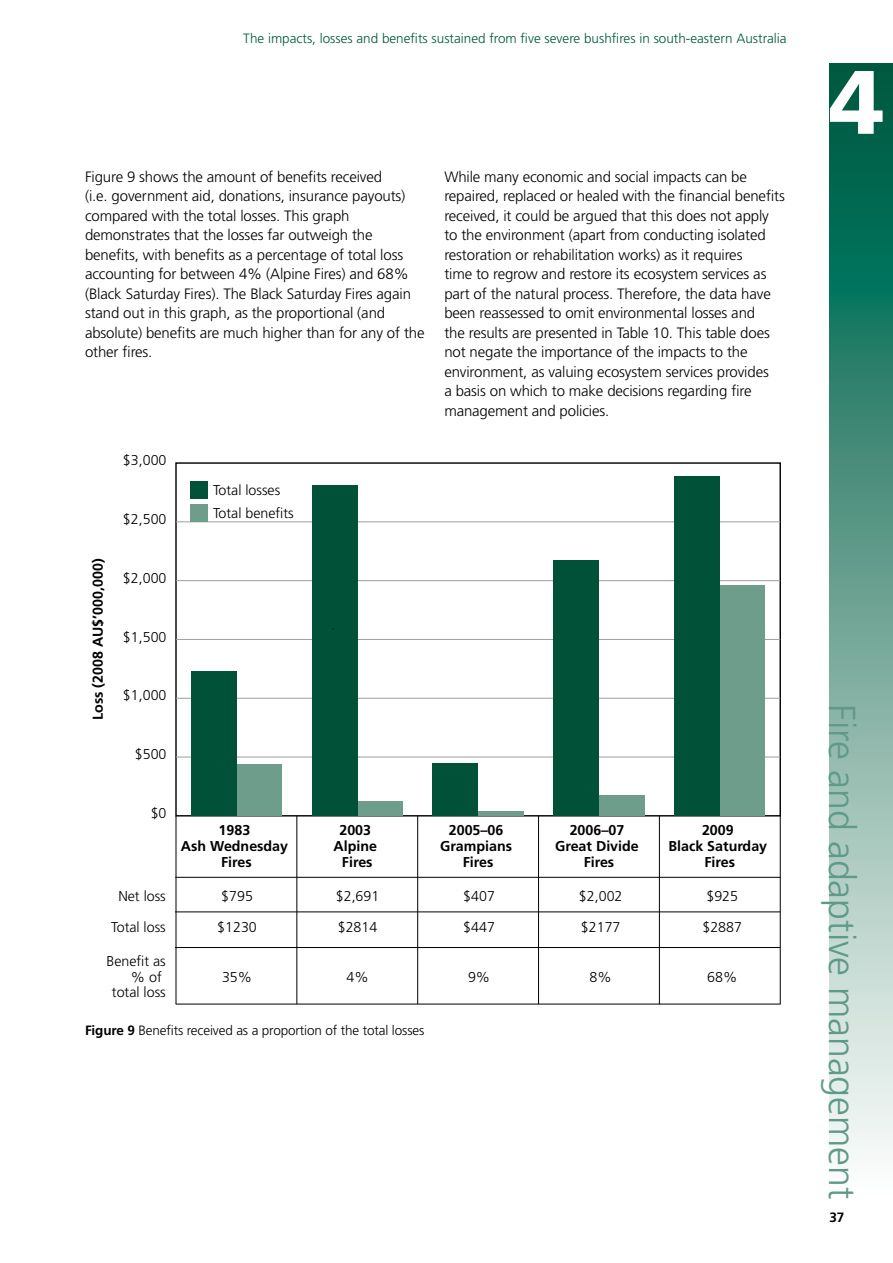
<style>
.page{position:relative;width:893px;height:1263px;background:#fff}
.page>*{position:absolute;margin:0;border:0;box-sizing:border-box;transform-origin:0 0}
.t1{font:900 90px "Frutiger";color:#fff}
.t2{font:300 37.5px "Frutiger";color:#5f9a89}
.t3{font:300 15px/19.5px "Frutiger";letter-spacing:-.01em;color:#000}
.t4{font:300 14.25px/15.6px "Frutiger";color:#000;text-align:right}
.t5{font:700 14.25px/15.6px "Frutiger";color:#000;text-align:center}
.t6{font:300 13.5px "Frutiger";color:#00583d}
.t7{font:300 13.5px "Frutiger";letter-spacing:-.01em;color:#000}
.t8{font:700 13.5px "Frutiger";color:#000}
.s1{font-weight:700}
</style>
<div class="page">
<svg style="left:829px;top:64px;width:64px;height:1091px;background:#6ca596"></svg>
<hr style="left:176px;top:816px;width:1px;height:188px;background:#000">
<hr style="left:296px;top:816px;width:1px;height:188px;background:#000">
<hr style="left:417px;top:816px;width:1px;height:188px;background:#000">
<hr style="left:538px;top:816px;width:1px;height:188px;background:#000">
<hr style="left:659px;top:816px;width:1px;height:188px;background:#000">
<hr style="left:780px;top:816px;width:1px;height:188px;background:#000">
<hr style="left:176px;top:757px;width:604px;height:1px;background:#9c9e9f">
<hr style="left:176px;top:698px;width:604px;height:1px;background:#9c9e9f">
<hr style="left:176px;top:639px;width:604px;height:1px;background:#9c9e9f">
<hr style="left:176px;top:580px;width:604px;height:1px;background:#9c9e9f">
<hr style="left:176px;top:521px;width:604px;height:1px;background:#9c9e9f">
<div style="left:236px;top:764px;width:46px;height:52px;background:#6e9e8b"></div>
<div style="left:357px;top:801px;width:46px;height:15px;background:#6e9e8b"></div>
<div style="left:478px;top:811px;width:45px;height:5px;background:#6e9e8b"></div>
<div style="left:599px;top:795px;width:45px;height:21px;background:#6e9e8b"></div>
<div style="left:720px;top:585px;width:45px;height:231px;background:#6e9e8b"></div>
<div style="left:191px;top:671px;width:45px;height:145px;background:#005138"></div>
<div style="left:312px;top:485px;width:45px;height:331px;background:#005138"></div>
<div style="left:433px;top:763px;width:45px;height:53px;background:#005138"></div>
<div style="left:554px;top:560px;width:45px;height:256px;background:#005138"></div>
<div style="left:674px;top:476px;width:46px;height:340px;background:#005138"></div>
<hr style="left:175px;top:877px;width:605px;height:1px;background:#000">
<hr style="left:175px;top:911px;width:605px;height:1px;background:#000">
<hr style="left:175px;top:947px;width:605px;height:1px;background:#000">
<hr style="left:176px;top:1004px;width:605px;height:1px;background:#000">
<div style="left:190px;top:481px;width:18px;height:18px;background:#005138"></div>
<div style="left:190px;top:504px;width:18px;height:17px;background:#6e9e8b"></div>
<p class="t6" style="left:243px;top:30px;width:545px">The impacts, losses and benefits sustained from five severe bushfires in south-eastern Australia</p>
<p class="t3" style="left:85px;top:167px;width:341px">Figure 9 shows the amount of benefits received<br>(i.e. government aid, donations, insurance payouts) compared with the total losses. This graph demonstrates that the losses far outweigh the benefits, with benefits as a percentage of total loss accounting for between 4% (Alpine Fires) and 68% (Black Saturday Fires). The Black Saturday Fires again stand out in this graph, as the proportional (and absolute) benefits are much higher than for any of the other fires.</p>
<p class="t3" style="left:444px;top:167px;width:342px">While many economic and social impacts can be repaired, replaced or healed with the financial benefits received, it could be argued that this does not apply to the environment (apart from conducting isolated restoration or rehabilitation works) as it requires<br>time to regrow and restore its ecosystem services as part of the natural process. Therefore, the data have been reassessed to omit environmental losses and<br>the results are presented in Table 10. This table does not negate the importance of the impacts to the environment, as valuing ecosystem services provides<br>a basis on which to make decisions regarding fire management and policies.</p>
<p class="t5" style="left:90px;top:720px;width:163px;rotate:-90deg">Loss (2008 AU$’000,000)</p>
<p class="t4" style="left:123px;top:452px;width:45px">$3,000</p>
<p class="t4" style="left:123px;top:511px;width:45px">$2,500</p>
<p class="t4" style="left:123px;top:570px;width:45px">$2,000</p>
<p class="t4" style="left:123px;top:629px;width:45px">$1,500</p>
<p class="t4" style="left:123px;top:687px;width:45px">$1,000</p>
<p class="t4" style="left:135px;top:746px;width:33px">$500</p>
<p class="t4" style="left:213px;top:478px;width:82px;line-height:22.8px;text-align:left">Total losses<br>Total benefits</p>
<p class="t4" style="left:151px;top:805px;width:17px">$0</p>
<p class="t5" style="left:181px;top:822px;width:109px">1983<br>Ash Wednesday<br>Fires</p>
<p class="t5" style="left:334px;top:822px;width:45px">2003<br>Alpine<br>Fires</p>
<p class="t5" style="left:440px;top:822px;width:74px">2005–06<br>Grampians<br>Fires</p>
<p class="t5" style="left:555px;top:822px;width:85px">2006–07<br>Great Divide<br>Fires</p>
<p class="t5" style="left:668px;top:822px;width:100px">2009<br>Black Saturday<br>Fires</p>
<p class="t4" style="left:118px;top:888px;width:49px">Net loss</p>
<p class="t4" style="left:221px;top:888px;width:33px">$795</p>
<p class="t4" style="left:336px;top:888px;width:45px">$2,691</p>
<p class="t4" style="left:463px;top:888px;width:33px">$407</p>
<p class="t4" style="left:579px;top:888px;width:45px">$2,002</p>
<p class="t4" style="left:706px;top:888px;width:33px">$925</p>
<p class="t4" style="left:111px;top:919px;width:56px">Total loss</p>
<p class="t4" style="left:217px;top:919px;width:41px">$1230</p>
<p class="t4" style="left:338px;top:919px;width:41px">$2814</p>
<p class="t4" style="left:463px;top:919px;width:33px">$447</p>
<p class="t4" style="left:581px;top:919px;width:41px">$2177</p>
<p class="t4" style="left:702px;top:919px;width:41px">$2887</p>
<p class="t4" style="left:106px;top:953px;width:61px">Benefit as % of</p>
<p class="t4" style="left:222px;top:969px;width:32px">35%</p>
<p class="t4" style="left:346px;top:969px;width:24px">4%</p>
<p class="t4" style="left:468px;top:969px;width:24px">9%</p>
<p class="t4" style="left:590px;top:969px;width:24px">8%</p>
<p class="t4" style="left:707px;top:969px;width:32px">68%</p>
<p class="t4" style="left:112px;top:985px;width:55px">total loss</p>
<p class="t7" style="left:85px;top:1023px;width:341px"><span class="s1">Figure 9</span> Benefits received as a proportion of the total losses</p>
<h1 class="t1" style="left:829px;top:48px;width:57px">4</h1>
<h2 class="t2" style="left:863px;top:704px;width:497px;rotate:90deg">Fire and adaptive management</h2>
<p class="t8" style="left:830px;top:1210px;width:16px">37</p>
</div>
